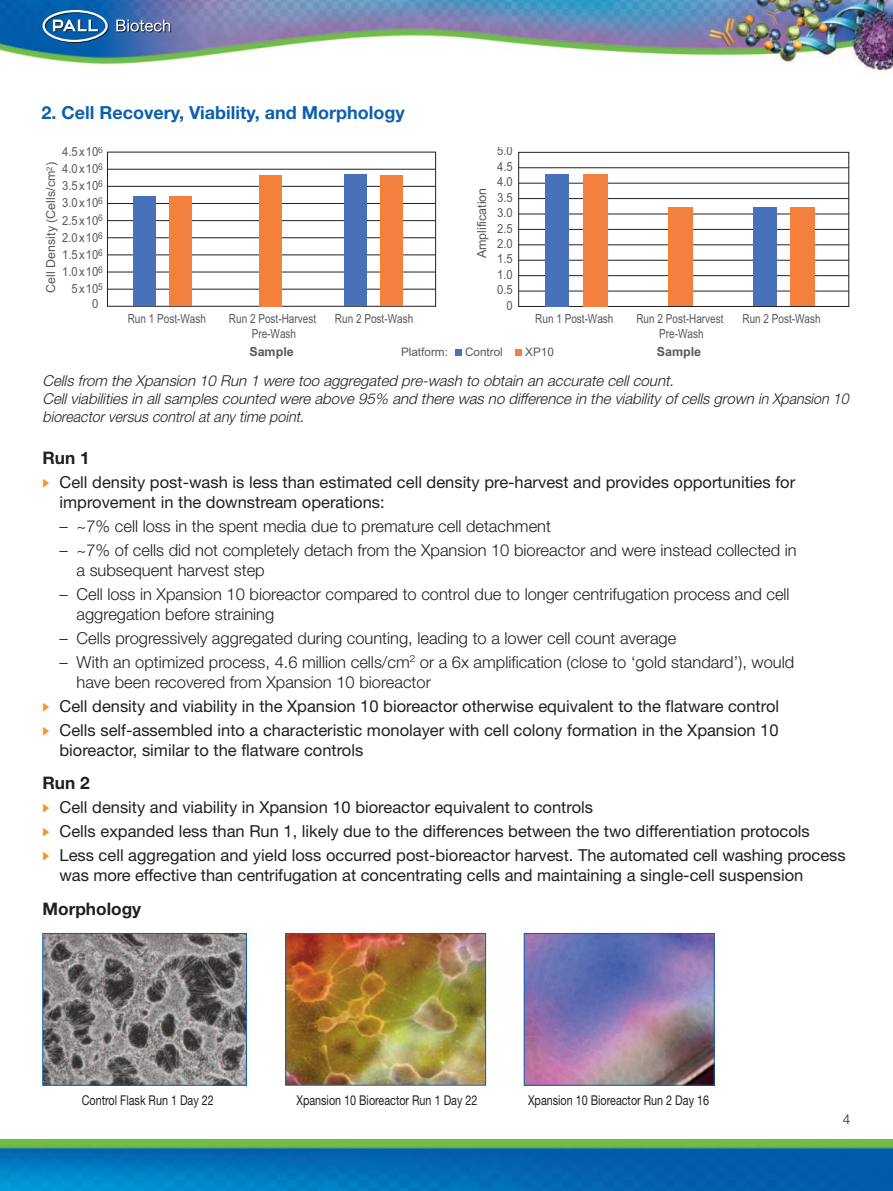
<style>
.page{position:relative;width:893px;height:1191px;background:#fff}
.page>*{position:absolute;margin:0;border:0;box-sizing:border-box;transform-origin:0 0}
.t1{font:700 18px "Helvetica Neue LT";color:#0d60ae}
.t2{font:700 17.25px "Helvetica Neue LT";color:#231f20}
.t3{font:16.5px/19.8px "Helvetica Neue LT";color:#231f20}
.t4{font:300 16.5px/19.8px "Helvetica Neue LT";color:#231f20}
.t5{font:italic 300 15px/18px "Helvetica Neue LT";color:#231f20}
.t6{font:13.5px "Helvetica Neue LT";color:#231f20;scale:.8 1}
.t7{font:300 13.5px "Helvetica Neue LT";color:#231f20}
.t8{font:12.45px/15px "Arial";color:#56595c;text-align:center;scale:.8 1}
.t9{font:12.45px/17.1px "Arial";letter-spacing:.1em;color:#56595c;text-align:right;scale:.9 1}
.t10{font:12.45px "Arial";color:#56595c}
.t11{font:12.45px/15.5px "Arial";color:#56595c;text-align:right;scale:.9 1}
.t12{font:700 12.45px "Arial";color:#56595c}
.t13{font:11.7px "Arial";color:#56595c}
.s1{color:#f79324}
</style>
<div class="page">
<img style="left:0;top:0;width:893px;height:71px">
<svg style="left:43px;top:10px;width:66px;height:33px"></svg>
<svg style="left:116px;top:20px;width:55px;height:12px"></svg>
<img style="left:0;top:1140px;width:893px;height:50px">
<div style="left:107px;top:152px;width:329px;height:154px;border:1px solid #231f20"></div>
<hr style="left:108px;top:289px;width:328px;height:1px;background:#231f20">
<hr style="left:108px;top:272px;width:328px;height:1px;background:#231f20">
<hr style="left:108px;top:255px;width:328px;height:1px;background:#231f20">
<hr style="left:108px;top:237px;width:328px;height:1px;background:#231f20">
<hr style="left:108px;top:220px;width:328px;height:1px;background:#231f20">
<hr style="left:108px;top:203px;width:328px;height:1px;background:#231f20">
<hr style="left:108px;top:186px;width:328px;height:1px;background:#231f20">
<hr style="left:108px;top:169px;width:328px;height:1px;background:#231f20">
<div style="left:133px;top:197px;width:22px;height:109px;background:#4772b9"></div>
<div style="left:344px;top:174px;width:22px;height:132px;background:#4772b9"></div>
<div style="left:169px;top:197px;width:22px;height:109px;background:#f3803c"></div>
<div style="left:259px;top:175px;width:22px;height:131px;background:#f3803c"></div>
<div style="left:380px;top:176px;width:22px;height:130px;background:#f3803c"></div>
<div style="left:455px;top:349px;width:7px;height:7px;background:#4772b9"></div>
<div style="left:516px;top:349px;width:6px;height:7px;background:#f3803c"></div>
<div style="left:518px;top:152px;width:331px;height:155px;border:1px solid #231f20"></div>
<hr style="left:519px;top:291px;width:330px;height:1px;background:#231f20">
<hr style="left:519px;top:275px;width:330px;height:1px;background:#231f20">
<hr style="left:519px;top:260px;width:330px;height:1px;background:#231f20">
<hr style="left:519px;top:244px;width:330px;height:1px;background:#231f20">
<hr style="left:519px;top:229px;width:330px;height:1px;background:#231f20">
<hr style="left:519px;top:214px;width:330px;height:1px;background:#231f20">
<hr style="left:519px;top:198px;width:330px;height:1px;background:#231f20">
<hr style="left:519px;top:183px;width:330px;height:1px;background:#231f20">
<hr style="left:519px;top:167px;width:330px;height:1px;background:#231f20">
<div style="left:545px;top:174px;width:24px;height:132px;background:#4772b9"></div>
<div style="left:753px;top:207px;width:24px;height:99px;background:#4772b9"></div>
<div style="left:583px;top:174px;width:25px;height:132px;background:#f3803c"></div>
<div style="left:668px;top:207px;width:25px;height:99px;background:#f3803c"></div>
<div style="left:791px;top:207px;width:24px;height:99px;background:#f3803c"></div>
<img style="left:287px;top:935px;width:197px;height:148px">
<div style="left:285px;top:933px;width:201px;height:152px;border:1px solid #0d60ae"></div>
<img style="left:526px;top:935px;width:186px;height:148px">
<div style="left:524px;top:933px;width:190px;height:152px;border:1px solid #0d60ae"></div>
<img style="left:45px;top:935px;width:200px;height:148px">
<div style="left:43px;top:933px;width:204px;height:152px;border:1px solid #0d60ae"></div>
<p class="t1" style="left:41px;top:106px;width:365px">2. Cell Recovery, Viability, and Morphology</p>
<p class="t9" style="left:62px;top:143px;width:47px">4.5x10<sup>6<br></sup>4.0x10<sup>6<br></sup>3.5x10<sup>6<br></sup>3.0x10<sup>6<br></sup>2.5x10<sup>6<br></sup>2.0x10<sup>6<br></sup>1.5x10<sup>6<br></sup>1.0x10<sup>6<br></sup>5x10<sup>5</sup></p>
<p class="t11" style="left:92px;top:296px;width:8px">0</p>
<p class="t10" style="left:44px;top:293px;width:132px;rotate:-90deg">Cell Density (Cells/cm<sup>2</sup>)</p>
<p class="t8" style="left:128px;top:311px;width:99px">Run 1 Post-Wash</p>
<p class="t8" style="left:229px;top:311px;width:110px">Run 2 Post-Harvest<br>Pre-Wash</p>
<p class="t8" style="left:335px;top:311px;width:99px">Run 2 Post-Wash</p>
<p class="t10" style="left:474px;top:258px;width:72px;rotate:-90deg">Amplification</p>
<p class="t11" style="left:497px;top:143px;width:19px">5.0<br>4.5<br>4.0<br>3.5<br>3.0<br>2.5<br>2.0<br>1.5<br>1.0<br>0.5<br>0</p>
<p class="t8" style="left:535px;top:311px;width:99px">Run 1 Post-Wash</p>
<p class="t8" style="left:636px;top:311px;width:110px">Run 2 Post-Harvest<br>Pre-Wash</p>
<p class="t8" style="left:742px;top:311px;width:99px">Run 2 Post-Wash</p>
<p class="t12" style="left:249px;top:345px;width:46px">Sample</p>
<p class="t13" style="left:401px;top:345px;width:48px">Platform:</p>
<p class="t13" style="left:465px;top:345px;width:39px">Control</p>
<p class="t13" style="left:525px;top:345px;width:30px">XP10</p>
<p class="t12" style="left:657px;top:345px;width:46px">Sample</p>
<p class="t5" style="left:43px;top:373px;width:810px">Cells from the Xpansion 10 Run 1 were too aggregated pre-wash to obtain an accurate cell count.<br>Cell viabilities in all samples counted were above 95% and there was no difference in the viability of cells grown in Xpansion 10 bioreactor versus control at any time point.</p>
<p class="t2" style="left:43px;top:451px;width:49px">Run 1</p>
<p class="t3" style="left:60px;top:474px;width:737px;text-indent:-17px"><span class="s1">◆</span> Cell density post-wash is less than estimated cell density pre-harvest and provides opportunities for improvement in the downstream operations:</p>
<p class="t4" style="left:60px;top:518px;width:493px">– ~7% cell loss in the spent media due to premature cell detachment</p>
<p class="t4" style="left:77px;top:542px;width:722px;text-indent:-17px">– ~7% of cells did not completely detach from the Xpansion 10 bioreactor and were instead collected in a subsequent harvest step</p>
<p class="t4" style="left:77px;top:586px;width:715px;text-indent:-17px">– Cell loss in Xpansion 10 bioreactor compared to control due to longer centrifugation process and cell aggregation before straining</p>
<p class="t4" style="left:60px;top:629px;width:618px">– Cells progressively aggregated during counting, leading to a lower cell count average</p>
<p class="t4" style="left:77px;top:653px;width:719px;text-indent:-17px">– With an optimized process, 4.6 million cells/cm<sup>2</sup> or a 6x amplification (close to ‘gold standard’), would have been recovered from Xpansion 10 bioreactor</p>
<p class="t3" style="left:43px;top:697px;width:738px"><span class="s1">◆</span> Cell density and viability in the Xpansion 10 bioreactor otherwise equivalent to the flatware control</p>
<p class="t3" style="left:60px;top:721px;width:721px;text-indent:-17px"><span class="s1">◆</span> Cells self-assembled into a characteristic monolayer with cell colony formation in the Xpansion 10 bioreactor, similar to the flatware controls</p>
<p class="t2" style="left:43px;top:776px;width:49px">Run 2</p>
<p class="t3" style="left:43px;top:799px;width:552px"><span class="s1">◆</span> Cell density and viability in Xpansion 10 bioreactor equivalent to controls</p>
<p class="t3" style="left:43px;top:823px;width:769px"><span class="s1">◆</span> Cells expanded less than Run 1, likely due to the differences between the two differentiation protocols</p>
<p class="t3" style="left:60px;top:847px;width:788px;text-indent:-17px"><span class="s1">◆</span> Less cell aggregation and yield loss occurred post-bioreactor harvest. The automated cell washing process was more effective than centrifugation at concentrating cells and maintaining a single-cell suspension</p>
<p class="t2" style="left:43px;top:902px;width:100px">Morphology</p>
<p class="t6" style="left:82px;top:1095px;width:167px">Control Flask Run 1 Day 22</p>
<p class="t6" style="left:296px;top:1095px;width:228px">Xpansion 10 Bioreactor Run 1 Day 22</p>
<p class="t6" style="left:528px;top:1095px;width:228px">Xpansion 10 Bioreactor Run 2 Day 16</p>
<p class="t7" style="left:843px;top:1114px;width:9px">4</p>
</div>
